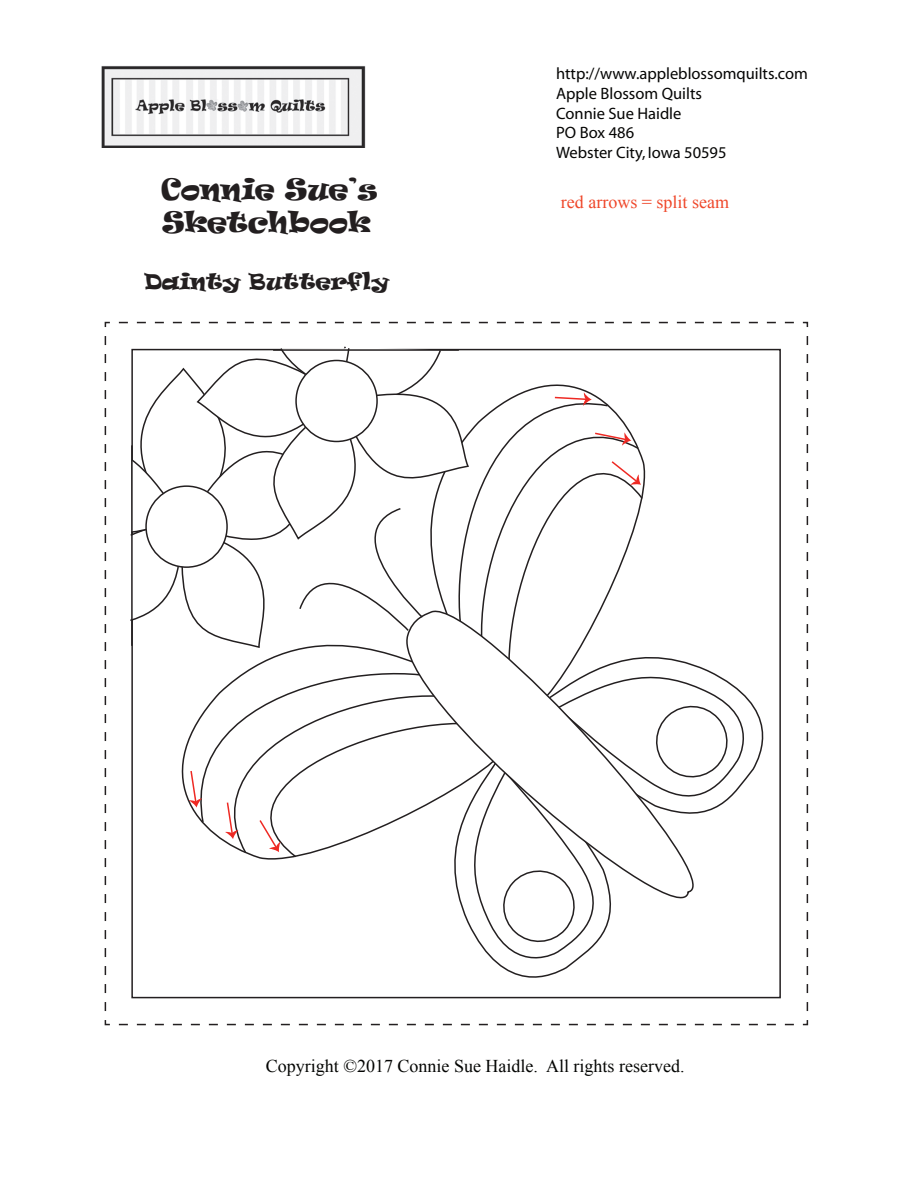
<style>
.page{position:relative;width:918px;height:1188px;background:#fff}
.page>*{position:absolute;margin:0;border:0;box-sizing:border-box;transform-origin:0 0}
.t1{font:27px/32.4px "Ravie";color:#231f20}
.t2{font:21px "Ravie";color:#231f20}
.t3{font:18px "Times New Roman";color:#040503}
.t4{font:18px "Times New Roman";color:#ef472a}
.t5{font:16.5px/19.8px "Myriad";color:#050504}
</style>
<div class="page">
<img style="left:101px;top:66px;width:265px;height:81px">
<svg style="left:104px;top:321px;width:705px;height:705px"></svg>
<h1 class="t1" style="left:161px;top:173px;width:218px">Connie Sue’s<br>Sketchbook</h1>
<p class="t2" style="left:144px;top:267px;width:246px">Dainty Butterfly</p>
<p class="t5" style="left:556px;top:64px;width:253px">http://www.appleblossomquilts.com<br>Apple Blossom Quilts<br>Connie Sue Haidle<br>PO Box 486<br>Webster City, Iowa 50595</p>
<p class="t4" style="left:561px;top:190px;width:170px">red arrows = split seam</p>
<p class="t3" style="left:266px;top:1054px;width:420px">Copyright ©2017 Connie Sue Haidle. All rights reserved.</p>
</div>
